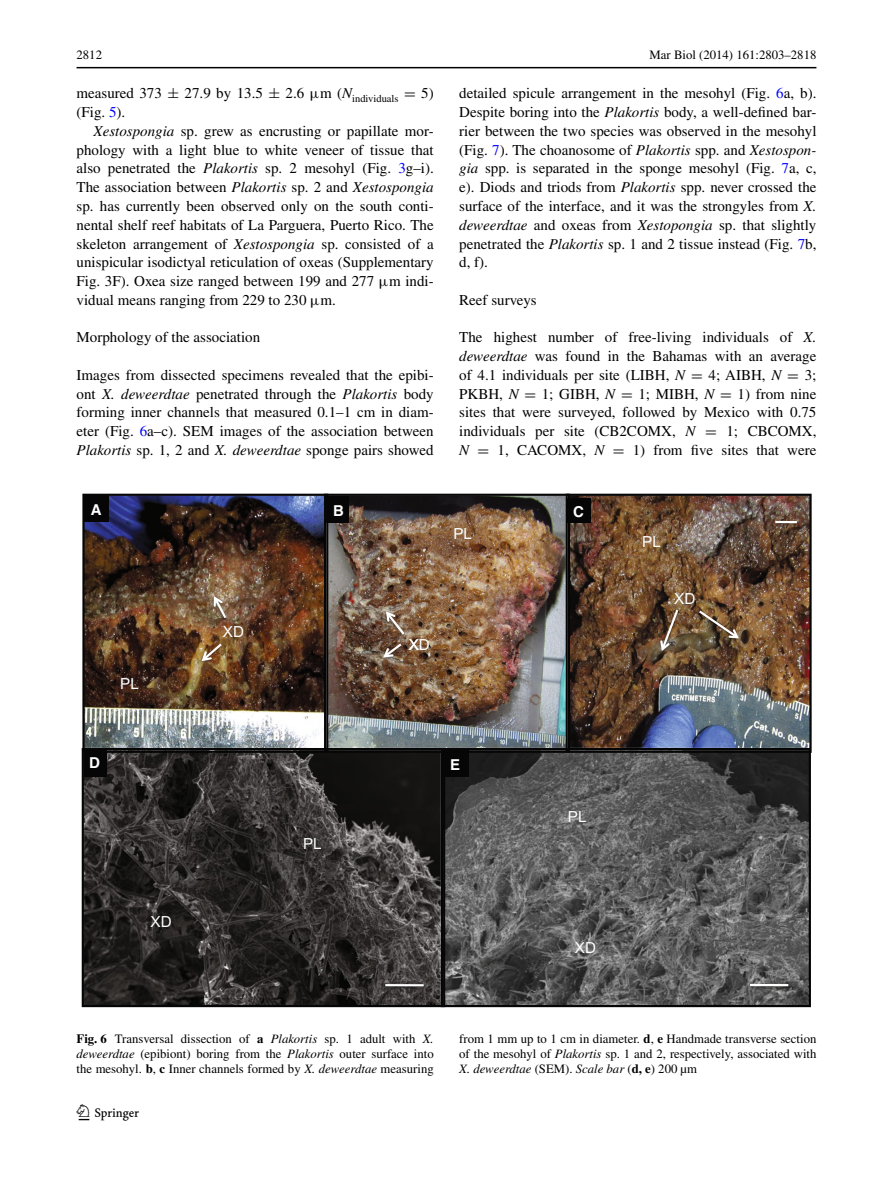
<style>
.page{position:relative;width:893px;height:1187px;background:#fff}
.page>*{position:absolute;margin:0;border:0;box-sizing:border-box;transform-origin:0 0}
.t1{font:22.5px "Springnew";color:#000}
.t2{font:15.3px "Arial";color:#fff}
.t3{font:15px/18.8px "Times";color:#000;text-align:justify}
.t4{font:700 15px "Helvetica";color:#fff}
.t5{font:12.75px/15px "Times";color:#000;text-align:justify}
.s1{font-family:"MTSY"}
.s2{font-family:"MTGU"}
.s3{font-style:italic}
.s4{color:#00f}
.s5{font-weight:700}
</style>
<div class="page">
<hr style="left:77px;top:67px;width:739px;height:1px;background:#000">
<img style="left:328px;top:493px;width:238px;height:27px">
<img style="left:566px;top:493px;width:246px;height:259px">
<img style="left:82px;top:493px;width:246px;height:255px">
<svg style="left:82px;top:748px;width:359px;height:259px;background:#2c2a28"></svg>
<svg style="left:441px;top:748px;width:370px;height:259px;background:#4c4c4c"></svg>
<div style="left:84px;top:750px;width:23px;height:26px;background:#060606"></div>
<div style="left:85px;top:496px;width:24px;height:26px;background:#060606"></div>
<div style="left:568px;top:498px;width:23px;height:24px;background:#060606"></div>
<div style="left:326px;top:496px;width:23px;height:26px;background:#060606"></div>
<img style="left:212px;top:520px;width:587px;height:467px">
<svg style="left:214px;top:596px;width:9px;height:10px"></svg>
<svg style="left:200px;top:641px;width:24px;height:21px"></svg>
<p class="t5" style="left:77px;top:48px;width:27px">2812</p>
<p class="t5" style="left:650px;top:48px;width:168px">Mar Biol (2014) 161:2803–2818</p>
<p class="t3" style="left:77px;top:84px;width:359px">measured 373 <span class="s1">±</span> 27.9 by 13.5 <span class="s1">±</span> 2.6 <span class="s2">μ</span>m (<span class="s3">N</span><sub>individuals</sub> <span class="s1">=</span> 5) (Fig. <span class="s4">5</span>).</p>
<p class="t3" style="left:77px;top:121px;width:359px;text-indent:17px"><span class="s3">Xestospongia</span> sp. grew as encrusting or papillate mor&shy;phology with a light blue to white veneer of tissue that also penetrated the <span class="s3">Plakortis</span> sp. 2 mesohyl (Fig. <span class="s4">3</span>g–i).<br>The association between <span class="s3">Plakortis</span> sp. 2 and <span class="s3">Xestospongia </span>sp. has currently been observed only on the south conti&shy;nental shelf reef habitats of La Parguera, Puerto Rico. The skeleton arrangement of <span class="s3">Xestospongia</span> sp. consisted of a unispicular isodictyal reticulation of oxeas (Supplementary Fig. 3F). Oxea size ranged between 199 and 277 <span class="s2">μ</span>m indi&shy;vidual means ranging from 229 to 230 <span class="s2">μ</span>m.</p>
<p class="t3" style="left:77px;top:328px;width:185px">Morphology of the association</p>
<p class="t3" style="left:77px;top:365px;width:359px">Images from dissected specimens revealed that the epibi&shy;ont <span class="s3">X. deweerdtae</span> penetrated through the <span class="s3">Plakortis</span> body forming inner channels that measured 0.1–1 cm in diam&shy;eter (Fig. <span class="s4">6</span>a–c). SEM images of the association between <span class="s3">Plakortis</span> sp. 1, 2 and <span class="s3">X. deweerdtae</span> sponge pairs showed</p>
<p class="t3" style="left:459px;top:84px;width:359px">detailed spicule arrangement in the mesohyl (Fig. <span class="s4">6</span>a, b).<br>Despite boring into the <span class="s3">Plakortis</span> body, a well-defined bar&shy;rier between the two species was observed in the mesohyl (Fig. <span class="s4">7</span>). The choanosome of <span class="s3">Plakortis</span> spp. and <span class="s3">Xestospon&shy;gia</span> spp. is separated in the sponge mesohyl (Fig. <span class="s4">7</span>a, c, e). Diods and triods from <span class="s3">Plakortis</span> spp. never crossed the surface of the interface, and it was the strongyles from <span class="s3">X. deweerdtae</span> and oxeas from <span class="s3">Xestopongia</span> sp. that slightly penetrated the <span class="s3">Plakortis</span> sp. 1 and 2 tissue instead (Fig. <span class="s4">7</span>b, d, f).</p>
<p class="t3" style="left:459px;top:290px;width:79px">Reef surveys</p>
<p class="t3" style="left:459px;top:328px;width:359px">The highest number of free-living individuals of <span class="s3">X. deweerdtae</span> was found in the Bahamas with an average of 4.1 individuals per site (LIBH, <span class="s3">N</span> <span class="s1">=</span> 4; AIBH, <span class="s3">N</span> <span class="s1">=</span> 3; PKBH, <span class="s3">N</span> <span class="s1">=</span> 1; GIBH, <span class="s3">N</span> <span class="s1">=</span> 1; MIBH, <span class="s3">N</span> <span class="s1">=</span> 1) from nine sites that were surveyed, followed by Mexico with 0.75 individuals per site (CB2COMX, <span class="s3">N</span> <span class="s1">=</span> 1; CBCOMX, <span class="s3">N</span> <span class="s1">=</span> 1, CACOMX, <span class="s3">N</span> <span class="s1">=</span> 1) from five sites that were</p>
<p class="t4" style="left:91px;top:500px;width:12px">A</p>
<p class="t4" style="left:333px;top:502px;width:12px">B</p>
<p class="t4" style="left:573px;top:502px;width:12px">C</p>
<p class="t2" style="left:120px;top:672px;width:20px">PL</p>
<p class="t2" style="left:223px;top:621px;width:23px">XD</p>
<p class="t2" style="left:453px;top:522px;width:20px">PL</p>
<p class="t2" style="left:409px;top:634px;width:23px">XD</p>
<p class="t4" style="left:89px;top:753px;width:12px">D</p>
<p class="t4" style="left:450px;top:755px;width:12px">E</p>
<p class="t2" style="left:151px;top:911px;width:23px">XD</p>
<p class="t2" style="left:303px;top:832px;width:20px">PL</p>
<p class="t2" style="left:568px;top:806px;width:20px">PL</p>
<p class="t2" style="left:575px;top:937px;width:23px">XD</p>
<p class="t2" style="left:642px;top:531px;width:20px">PL</p>
<p class="t2" style="left:674px;top:588px;width:23px">XD</p>
<p class="t5" style="left:77px;top:1031px;width:359px"><span class="s5">Fig. 6</span> Transversal dissection of <span class="s5">a</span> <span class="s3">Plakortis</span> sp. 1 adult with <span class="s3">X. deweerdtae</span> (epibiont) boring from the <span class="s3">Plakortis</span> outer surface into the mesohyl. <span class="s5">b</span>, <span class="s5">c</span> Inner channels formed by <span class="s3">X. deweerdtae</span> measuring</p>
<p class="t5" style="left:459px;top:1031px;width:359px">from 1 mm up to 1 cm in diameter. <span class="s5">d</span>, <span class="s5">e</span> Handmade transverse section of the mesohyl of <span class="s3">Plakortis</span> sp. 1 and 2, respectively, associated with <span class="s3">X. deweerdtae</span> (SEM). <span class="s3">Scale bar</span> (<span class="s5">d, e</span>) 200 µm</p>
<h1 class="t1" style="left:79px;top:1104px;width:62px">1 3</h1>
</div>
